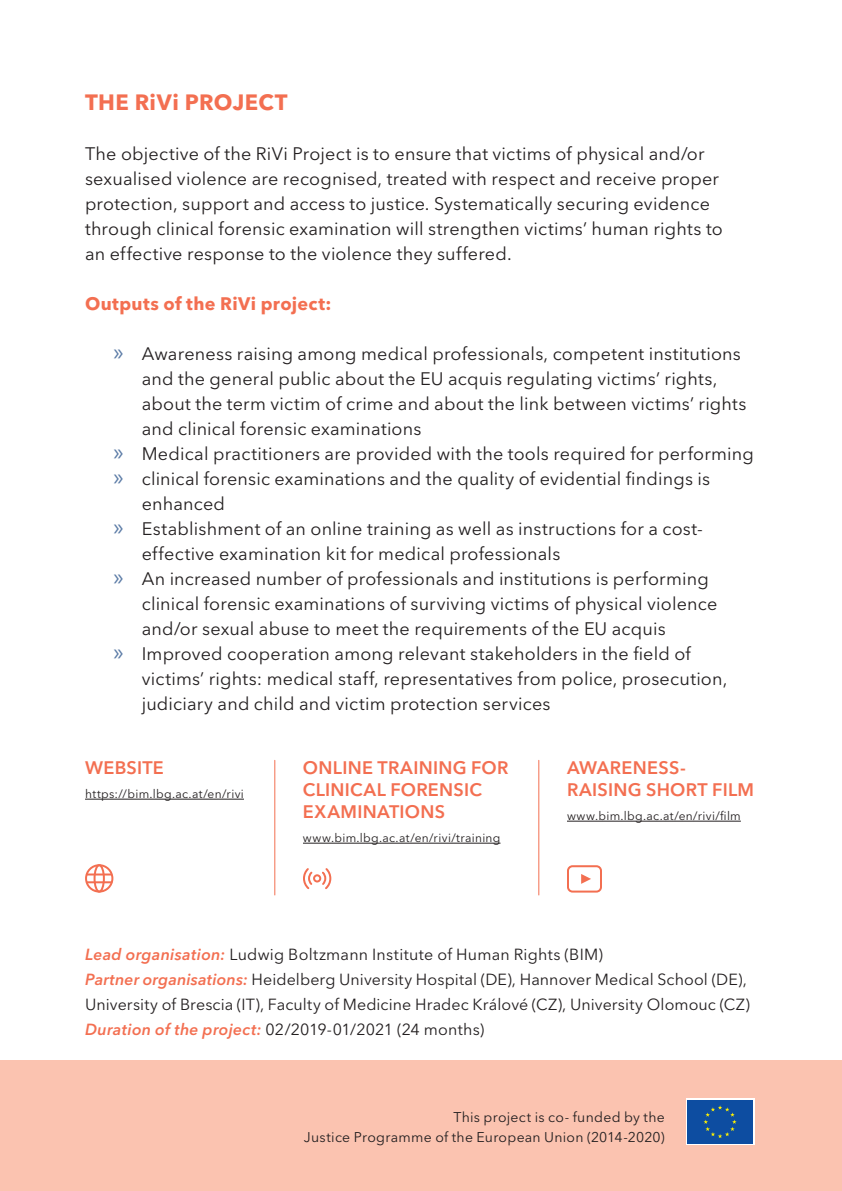
<style>
.page{position:relative;width:842px;height:1191px;background:#fff}
.page>*{position:absolute;margin:0;border:0;box-sizing:border-box;transform-origin:0 0}
.t1{font:700 22px "Avenir Next LT Pro";letter-spacing:.015em;color:#f36f51}
.t2{font:18px/25px "Avenir Next LT Pro";letter-spacing:.01em;color:#231f20}
.t3{font:600 18px/22px "Avenir Next LT Pro";letter-spacing:.015em;color:#f36f51}
.t4{font:700 18px "Avenir Next LT Pro";letter-spacing:.02em;color:#f36f51}
.t5{font:16px/25px "Avenir Next LT Pro";letter-spacing:.01em;color:#231f20}
.t6{font:14px/20px "Avenir Next LT Pro";letter-spacing:.02em;color:#231f20;text-align:right}
.t7{font:12px "Avenir Next LT Pro";letter-spacing:.03em;color:#231f20}
.s1{font-family:"Myriad Pro";font-size:24px;color:#5b7ba6}
.s2{font-weight:600;font-style:italic;color:#f36f51}
</style>
<div class="page">
<div style="left:0;top:1060px;width:842px;height:131px;background:#fbc3b0"></div>
<svg style="left:686px;top:1098px;width:68px;height:47px"></svg>
<div style="left:687px;top:1100px;width:66px;height:43px;background:#0d4da1"></div>
<svg style="left:703px;top:1105px;width:34px;height:33px"></svg>
<hr style="left:85px;top:799px;width:159px;height:1px;background:#231f20">
<hr style="left:303px;top:843px;width:197px;height:1px;background:#231f20">
<hr style="left:567px;top:821px;width:174px;height:1px;background:#231f20">
<div style="left:85px;top:864px;width:28px;height:28px;border:2px solid #f36f51;border-radius:50%"></div>
<div style="left:94px;top:864px;width:11px;height:28px;border:2px solid #f36f51;border-radius:50%"></div>
<hr style="left:86px;top:873px;width:26px;height:2px;background:#f36f51">
<hr style="left:86px;top:881px;width:26px;height:2px;background:#f36f51">
<div style="left:567px;top:865px;width:35px;height:27px;border:2px solid #f36f51;border-radius:5px"></div>
<svg style="left:581px;top:874px;width:10px;height:10px"></svg>
<div style="left:313px;top:874px;width:8px;height:8px;border:2px solid #f36f51;border-radius:50%"></div>
<svg style="left:303px;top:868px;width:11px;height:22px"></svg>
<svg style="left:320px;top:868px;width:12px;height:21px"></svg>
<hr style="left:274px;top:760px;width:1px;height:135px;background:#f36f51">
<hr style="left:538px;top:760px;width:1px;height:135px;background:#f36f51">
<p class="t1" style="left:85px;top:89px;width:204px">THE RiVi PROJECT</p>
<p class="t2" style="left:85px;top:141px;width:639px">The objective of the RiVi Project is to ensure that victims of physical and/or sexualised violence are recognised, treated with respect and receive proper protection, support and access to justice. Systematically securing evidence through clinical forensic examination will strengthen victims’ human rights to an effective response to the violence they suffered.</p>
<p class="t4" style="left:85px;top:293px;width:248px">Outputs of the RiVi project:</p>
<p class="t2" style="left:113px;top:341px;width:629px"><span class="s1">»</span> Awareness raising among medical professionals, competent institutions</p>
<p class="t2" style="left:142px;top:366px;width:577px">and the general public about the EU acquis regulating victims’ rights,</p>
<p class="t2" style="left:142px;top:391px;width:606px">about the term victim of crime and about the link between victims’ rights</p>
<p class="t2" style="left:142px;top:416px;width:281px">and clinical forensic examinations</p>
<p class="t2" style="left:113px;top:441px;width:642px"><span class="s1">»</span> Medical practitioners are provided with the tools required for performing</p>
<p class="t2" style="left:113px;top:466px;width:598px"><span class="s1">»</span> clinical forensic examinations and the quality of evidential findings is</p>
<p class="t2" style="left:142px;top:491px;width:85px">enhanced</p>
<p class="t2" style="left:113px;top:516px;width:591px"><span class="s1">»</span> Establishment of an online training as well as instructions for a cost-</p>
<p class="t2" style="left:142px;top:541px;width:420px">effective examination kit for medical professionals</p>
<p class="t2" style="left:113px;top:566px;width:597px"><span class="s1">»</span> An increased number of professionals and institutions is performing</p>
<p class="t2" style="left:142px;top:591px;width:577px">clinical forensic examinations of surviving victims of physical violence</p>
<p class="t2" style="left:142px;top:616px;width:525px">and/or sexual abuse to meet the requirements of the EU acquis</p>
<p class="t2" style="left:113px;top:641px;width:579px"><span class="s1">»</span> Improved cooperation among relevant stakeholders in the field of</p>
<p class="t2" style="left:142px;top:666px;width:587px">victims’ rights: medical staff, representatives from police, prosecution,</p>
<p class="t2" style="left:142px;top:691px;width:410px">judiciary and child and victim protection services</p>
<p class="t3" style="left:85px;top:756px;width:80px">WEBSITE</p>
<p class="t7" style="left:85px;top:786px;width:160px">https://bim.lbg.ac.at/en/rivi</p>
<p class="t3" style="left:303px;top:756px;width:207px">ONLINE TRAINING FOR<br>CLINICAL FORENSIC<br>EXAMINATIONS</p>
<p class="t7" style="left:303px;top:830px;width:199px">www.bim.lbg.ac.at/en/rivi/training</p>
<p class="t3" style="left:567px;top:756px;width:189px">AWARENESS-<br>RAISING SHORT FILM</p>
<p class="t7" style="left:567px;top:808px;width:175px">www.bim.lbg.ac.at/en/rivi/film</p>
<p class="t5" style="left:85px;top:942px;width:666px"><span class="s2">Lead organisation:</span> Ludwig Boltzmann Institute of Human Rights (BIM)<br><span class="s2">Partner organisations:</span> Heidelberg University Hospital (DE), Hannover Medical School (DE), University of Brescia (IT), Faculty of Medicine Hradec Králové (CZ), University Olomouc (CZ)<br><span class="s2">Duration of the project:</span> 02/2019-01/2021 (24 months)</p>
<p class="t6" style="left:304px;top:1107px;width:362px">This project is co- funded by the<br>Justice Programme of the European Union (2014-2020)</p>
</div>
